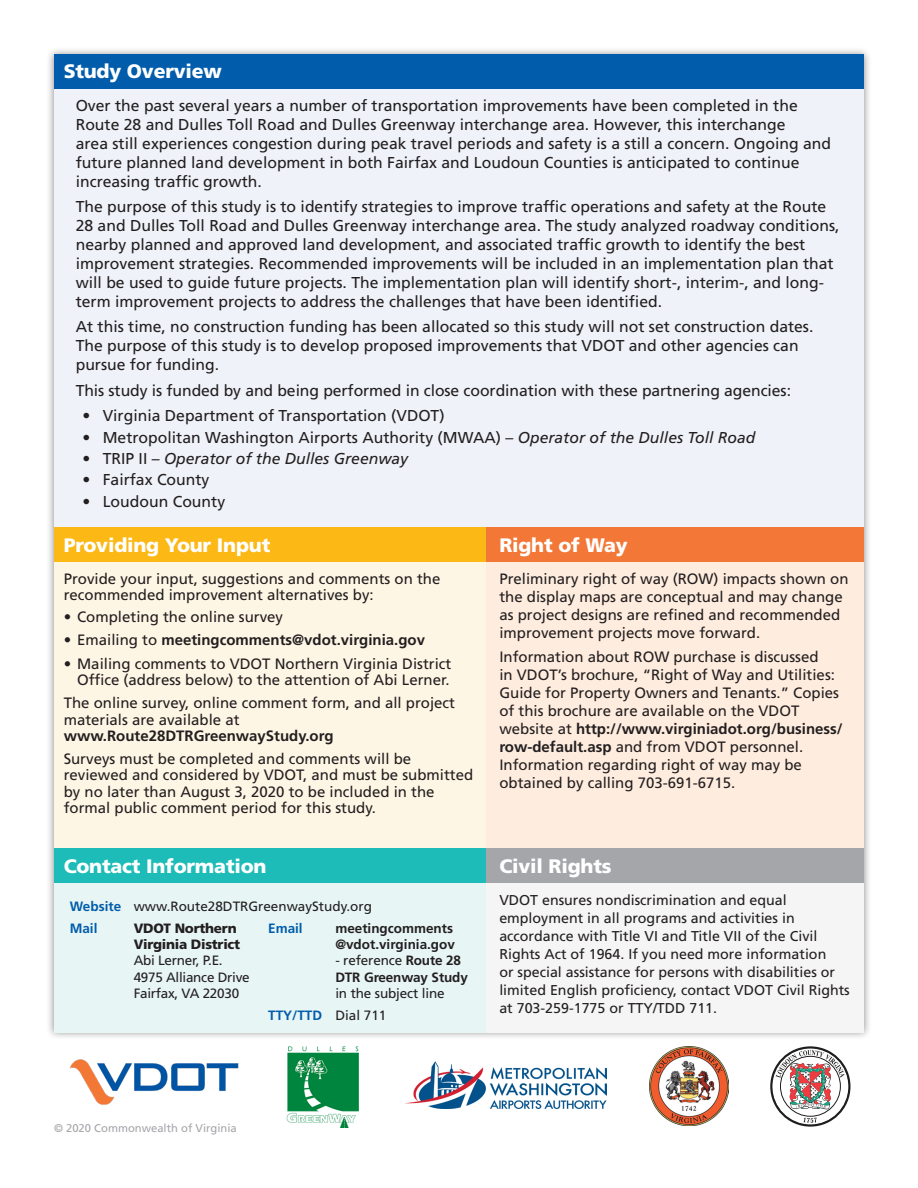
<style>
.page{position:relative;width:918px;height:1188px;background:#fff}
.page>*{position:absolute;margin:0;border:0;box-sizing:border-box;transform-origin:0 0}
.t1{font:900 19.5px "Frutiger LT Std";letter-spacing:-.01em;color:#fff}
.Brochure_Body_10pt_1{font:15.75px/18.9px "Frutiger LT Std";color:#231f20}
.t2{font:italic 15.75px "Frutiger LT Std";color:#231f20}
.Brochure_Body_10pt_1-2{font:15px/18px "Frutiger LT Std";color:#231f20}
.t3{font:700 15px "Frutiger LT Std";color:#231f20}
.Brochure_Body_10pt_1-3{font:14.25px/18px "Frutiger LT Std";color:#231f20}
.Brochure_Body_9pt_14{font:13.5px/16.2px "Frutiger LT Std";letter-spacing:-.01em;color:#231f20}
.t4{font:700 13.5px/16.2px "Frutiger LT Std";color:#231f20}
.t5{font:900 13.5px/16.2px "Frutiger LT Std";letter-spacing:-.02em;color:#231f20}
.t6{font:700 13.5px "Frutiger LT Std";color:#015dab}
.t7{font:11.25px "Frutiger LT Std";color:#a5a6aa}
.s1{font-style:italic}
.s2{font-style:normal}
.s3{font-weight:400}
.s4{font-weight:700}
</style>
<div class="page">
<div style="left:46px;top:47px;width:826px;height:994px;background:#231f20;opacity:.5"></div>
<div style="left:54px;top:539px;width:432px;height:330px;background:#fef6e5"></div>
<div style="left:54px;top:54px;width:810px;height:488px;background:#eff2f9"></div>
<div style="left:486px;top:539px;width:378px;height:330px;background:#feecde"></div>
<div style="left:486px;top:528px;width:378px;height:34px;background:#f37736"></div>
<div style="left:54px;top:862px;width:432px;height:170px;background:#e7f5f4"></div>
<div style="left:54px;top:54px;width:810px;height:35px;background:#015dab"></div>
<div style="left:54px;top:849px;width:432px;height:34px;background:#1dbcb8"></div>
<div style="left:486px;top:864px;width:378px;height:168px;background:#f5f5f6"></div>
<div style="left:54px;top:528px;width:432px;height:34px;background:#fcb814"></div>
<div style="left:486px;top:849px;width:378px;height:34px;background:#a5a6aa"></div>
<img style="left:404px;top:1062px;width:203px;height:46px">
<img style="left:649px;top:1047px;width:79px;height:78px">
<img style="left:286px;top:1046px;width:73px;height:82px">
<img style="left:70px;top:1059px;width:169px;height:46px">
<svg style="left:770px;top:1046px;width:80px;height:81px"></svg>
<p class="t1" style="left:64px;top:60px;width:160px">Study Overview</p>
<p class="Brochure_Body_10pt_1" style="left:76px;top:96px;width:757px">Over the past several years a number of transportation improvements have been completed in the Route 28 and Dulles Toll Road and Dulles Greenway interchange area. However, this interchange<br>area still experiences congestion during peak travel periods and safety is a still a concern. Ongoing and future planned land development in both Fairfax and Loudoun Counties is anticipated to continue increasing traffic growth.</p>
<p class="Brochure_Body_10pt_1" style="left:76px;top:197px;width:765px">The purpose of this study is to identify strategies to improve traffic operations and safety at the Route 28 and Dulles Toll Road and Dulles Greenway interchange area. The study analyzed roadway conditions, nearby planned and approved land development, and associated traffic growth to identify the best improvement strategies. Recommended improvements will be included in an implementation plan that will be used to guide future projects. The implementation plan will identify short-, interim-, and long&shy;term improvement projects to address the challenges that have been identified.</p>
<p class="Brochure_Body_10pt_1" style="left:76px;top:317px;width:739px">At this time, no construction funding has been allocated so this study will not set construction dates.<br>The purpose of this study is to develop proposed improvements that VDOT and other agencies can pursue for funding.</p>
<p class="Brochure_Body_10pt_1" style="left:76px;top:381px;width:717px">This study is funded by and being performed in close coordination with these partnering agencies:</p>
<p class="Brochure_Body_10pt_1" style="left:82px;top:407px;width:364px">• Virginia Department of Transportation (VDOT)</p>
<p class="Brochure_Body_10pt_1" style="left:82px;top:428px;width:675px">• Metropolitan Washington Airports Authority (MWAA) – <span class="s1">Operator of the Dulles Toll Road</span></p>
<p class="t2" style="left:82px;top:449px;width:327px"><span class="s2">• TRIP II –</span> Operator of the Dulles Greenway</p>
<p class="Brochure_Body_10pt_1" style="left:82px;top:471px;width:129px">• Fairfax County</p>
<p class="Brochure_Body_10pt_1" style="left:82px;top:492px;width:144px">• Loudoun County</p>
<p class="t1" style="left:499px;top:533px;width:130px">Right of Way</p>
<p class="t1" style="left:64px;top:533px;width:208px">Providing Your Input</p>
<p class="Brochure_Body_10pt_1-2" style="left:64px;top:570px;width:378px;line-height:16.5px">Provide your input, suggestions and comments on the recommended improvement alternatives by:</p>
<p class="Brochure_Body_10pt_1-2" style="left:64px;top:608px;width:221px">• Completing the online survey</p>
<p class="t3" style="left:64px;top:631px;width:363px"><span class="s3">• Emailing to</span> meetingcomments@vdot.virginia.gov</p>
<p class="Brochure_Body_10pt_1-2" style="left:64px;top:655px;width:389px;line-height:16.5px;text-align:right">• Mailing comments to VDOT Northern Virginia District<br>Office (address below) to the attention of Abi Lerner.</p>
<p class="Brochure_Body_10pt_1-2" style="left:64px;top:695px;width:393px;line-height:16.5px">The online survey, online comment form, and all project materials are available at <span class="s4">www.Route28DTRGreenwayStudy.org</span></p>
<p class="Brochure_Body_10pt_1-2" style="left:64px;top:750px;width:411px;line-height:16.5px">Surveys must be completed and comments will be reviewed and considered by VDOT, and must be submitted by no later than August 3, 2020 to be included in the formal public comment period for this study.</p>
<p class="Brochure_Body_10pt_1-2" style="left:499px;top:569px;width:351px">Preliminary right of way (ROW) impacts shown on the display maps are conceptual and may change as project designs are refined and recommended improvement projects move forward.</p>
<p class="Brochure_Body_10pt_1-2" style="left:499px;top:648px;width:345px">Information about ROW purchase is discussed<br>in VDOT’s brochure, “Right of Way and Utilities:<br>Guide for Property Owners and Tenants.” Copies of this brochure are available on the VDOT website at <span class="s4">http://www.virginiadot.org/business/ row-default.asp</span> and from VDOT personnel.<br>Information regarding right of way may be obtained by calling 703-691-6715.</p>
<p class="t1" style="left:64px;top:855px;width:204px">Contact Information</p>
<p class="t6" style="left:70px;top:898px;width:53px">Website</p>
<p class="Brochure_Body_9pt_14" style="left:134px;top:898px;width:240px">www.Route28DTRGreenwayStudy.org</p>
<p class="t6" style="left:70px;top:920px;width:29px">Mail</p>
<p class="t5" style="left:134px;top:920px;width:108px">VDOT Northern<br>Virginia District</p>
<p class="Brochure_Body_9pt_14" style="left:134px;top:953px;width:91px">Abi Lerner, P.E.</p>
<p class="Brochure_Body_9pt_14" style="left:134px;top:969px;width:117px">4975 Alliance Drive</p>
<p class="Brochure_Body_9pt_14" style="left:134px;top:985px;width:107px">Fairfax, VA 22030</p>
<p class="t6" style="left:268px;top:920px;width:36px">Email</p>
<p class="t4" style="left:335px;top:920px;width:121px">meetingcomments @vdot.virginia.gov</p>
<p class="Brochure_Body_9pt_14" style="left:335px;top:953px;width:134px">- reference <span class="s4">Route 28<br>DTR Greenway Study </span>in the subject line</p>
<p class="t6" style="left:268px;top:1007px;width:56px">TTY/TTD</p>
<p class="Brochure_Body_9pt_14" style="left:335px;top:1007px;width:53px">Dial 711</p>
<p class="t1" style="left:499px;top:855px;width:114px">Civil Rights</p>
<p class="Brochure_Body_10pt_1-3" style="left:499px;top:892px;width:352px">VDOT ensures nondiscrimination and equal employment in all programs and activities in accordance with Title VI and Title VII of the Civil Rights Act of 1964. If you need more information<br>or special assistance for persons with disabilities or limited English proficiency, contact VDOT Civil Rights at 703-259-1775 or TTY/TDD 711.</p>
<p class="t7" style="left:54px;top:1122px;width:184px">© 2020 Commonwealth of Virginia</p>
</div>
